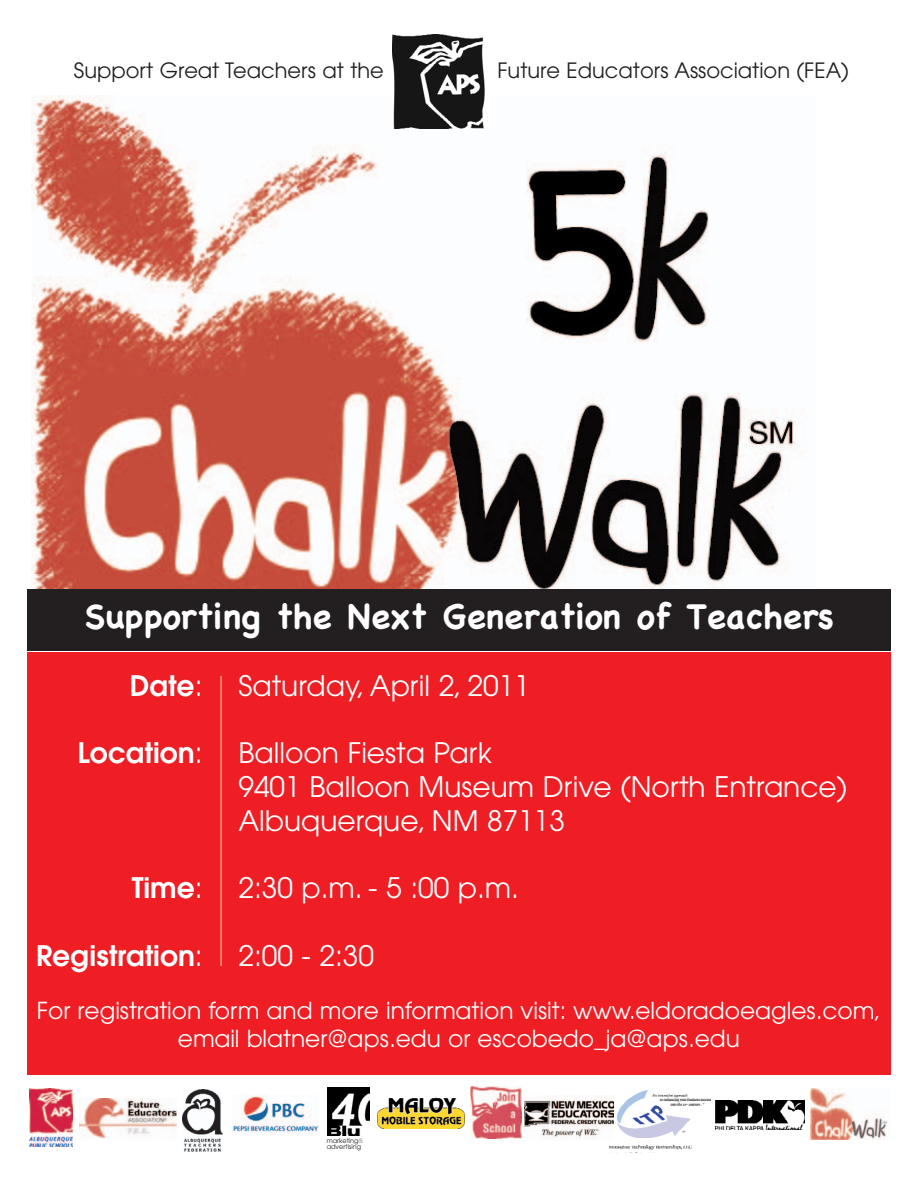
<style>
.page{position:relative;width:918px;height:1188px;background:#fff}
.page>*{position:absolute;margin:0;border:0;box-sizing:border-box;transform-origin:0 0}
.t1{font:700 34.8px "Chalkboard";color:#fff}
.t2{font:28.2px/33.8px "Avant Garde";color:#fff}
.t3{font:600 28.2px "Avant Garde";color:#fff}
.t4{font:23.25px/27.9px "Avant Garde";color:#fff;text-align:center}
.t5{font:21px "Avant Garde";color:#231f20}
.t6{font:6.6px/6px "Avant Garde";color:#231f20}
.s1{font-weight:400}
.s2{color:#939598}
</style>
<div class="page">
<div style="left:27px;top:652px;width:864px;height:422px;background:#ee1e24"></div>
<img style="left:31px;top:96px;width:774px;height:493px">
<img style="left:327px;top:1087px;width:43px;height:49px">
<div style="left:27px;top:589px;width:864px;height:62px;background:#231f20"></div>
<img style="left:392px;top:35px;width:98px;height:94px">
<hr style="left:220px;top:676px;width:2px;height:290px;background:#f6977b">
<img style="left:30px;top:1089px;width:42px;height:58px">
<img style="left:183px;top:1090px;width:39px;height:61px">
<img style="left:811px;top:1089px;width:77px;height:50px">
<img style="left:80px;top:1098px;width:97px;height:41px">
<img style="left:609px;top:1091px;width:101px;height:62px">
<img style="left:470px;top:1087px;width:52px;height:51px">
<img style="left:378px;top:1098px;width:86px;height:30px">
<img style="left:525px;top:1095px;width:88px;height:45px">
<img style="left:715px;top:1101px;width:89px;height:29px">
<img style="left:233px;top:1095px;width:85px;height:39px">
<p class="t5" style="left:74px;top:63px;width:312px">Support Great Teachers at the</p>
<p class="t5" style="left:497px;top:63px;width:353px">Future Educators Association (FEA)</p>
<p class="t1" style="left:84px;top:603px;width:751px">Supporting the Next Generation of Teachers</p>
<p class="t3" style="left:130px;top:675px;width:74px">Date<span class="s1">:</span></p>
<p class="t2" style="left:238px;top:671px;width:293px">Saturday, April 2, 2011</p>
<p class="t3" style="left:78px;top:742px;width:126px">Location<span class="s1">:</span></p>
<p class="t2" style="left:238px;top:739px;width:610px">Balloon Fiesta Park<br>9401 Balloon Museum Drive (North Entrance)<br>Albuquerque, NM 87113</p>
<p class="t3" style="left:132px;top:877px;width:72px">Time<span class="s1">:</span></p>
<p class="t2" style="left:238px;top:874px;width:282px">2:30 p.m. - 5 :00 p.m.</p>
<p class="t3" style="left:36px;top:945px;width:168px">Registration<span class="s1">:</span></p>
<p class="t2" style="left:238px;top:941px;width:137px">2:00 - 2:30</p>
<p class="t4" style="left:37px;top:998px;width:846px">For registration form and more information visit: www.eldoradoeagles.com, email blatner@aps.edu or escobedo_ja@aps.edu</p>
<p class="t6" style="left:327px;top:1138px;width:38px">marketing<span class="s2">&amp; </span>advertising</p>
</div>
